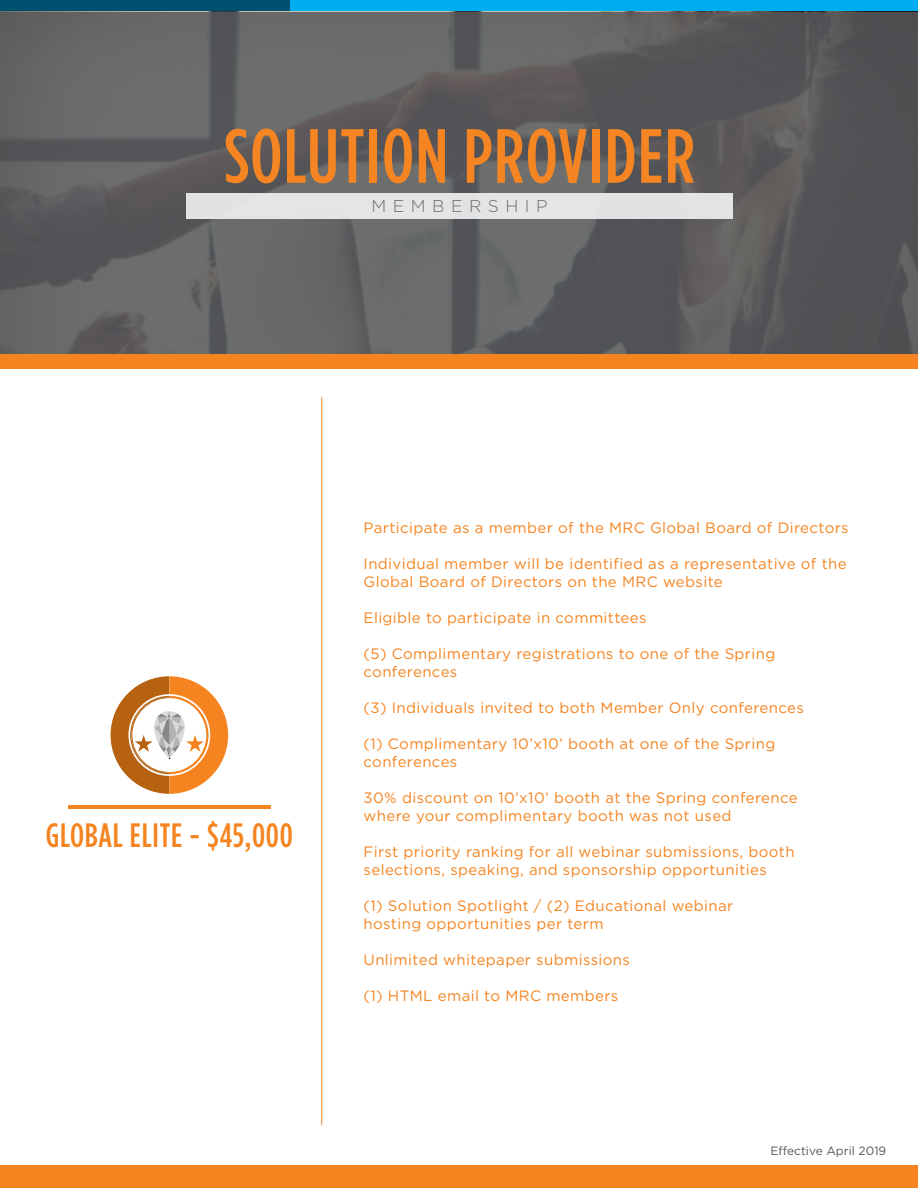
<style>
.page{position:relative;width:918px;height:1188px;background:#fff}
.page>*{position:absolute;margin:0;border:0;box-sizing:border-box;transform-origin:0 0}
.t1{font:500 76.65px "Gotham Condensed";letter-spacing:.02em;color:#f58522}
.t2{font:500 33.75px "Gotham Condensed";letter-spacing:.025em;color:#f58420}
.t3{font:300 17.1px "Gotham";letter-spacing:.38em;color:#6c6d70}
.t4{font:15px/18px "Gotham";letter-spacing:.025em;color:#f58420}
.t5{font:12px "Gotham";color:#57585a}
</style>
<div class="page">
<div style="left:0;top:1166px;width:918px;height:22px;background:#f58420"></div>
<div style="left:290px;top:0;width:628px;height:12px;background:#00aeef"></div>
<div style="left:0;top:0;width:290px;height:12px;background:#004f6e"></div>
<svg style="left:111px;top:676px;width:117px;height:118px"></svg>
<hr style="left:68px;top:805px;width:203px;height:3px;background:#f58420">
<svg style="left:0;top:12px;width:918px;height:342px"></svg>
<div style="left:186px;top:193px;width:547px;height:26px;background:#e4e5e6"></div>
<div style="left:0;top:354px;width:918px;height:14px;background:#f58420"></div>
<hr style="left:321px;top:398px;width:1px;height:727px;background:#f58420">
<p class="t1" style="left:224px;top:111px;width:472px">SOLUTION PROVIDER</p>
<p class="t3" style="left:372px;top:195px;width:178px">MEMBERSHIP</p>
<p class="t2" style="left:46px;top:815px;width:249px">GLOBAL ELITE - $45,000</p>
<p class="t4" style="left:364px;top:519px;width:487px">Participate as a member of the MRC Global Board of Directors</p>
<p class="t4" style="left:364px;top:555px;width:485px">Individual member will be identified as a representative of the<br>Global Board of Directors on the MRC website</p>
<p class="t4" style="left:364px;top:609px;width:284px">Eligible to participate in committees</p>
<p class="t4" style="left:364px;top:645px;width:413px">(5) Complimentary registrations to one of the Spring conferences</p>
<p class="t4" style="left:364px;top:699px;width:442px">(3) Individuals invited to both Member Only conferences</p>
<p class="t4" style="left:364px;top:735px;width:413px">(1) Complimentary 10’x10’ booth at one of the Spring conferences</p>
<p class="t4" style="left:364px;top:789px;width:436px">30% discount on 10’x10’ booth at the Spring conference where your complimentary booth was not used</p>
<p class="t4" style="left:364px;top:843px;width:433px">First priority ranking for all webinar submissions, booth selections, speaking, and sponsorship opportunities</p>
<p class="t4" style="left:364px;top:897px;width:371px">(1) Solution Spotlight / (2) Educational webinar</p>
<p class="t4" style="left:364px;top:915px;width:242px">hosting opportunities per term</p>
<p class="t4" style="left:364px;top:951px;width:268px">Unlimited whitepaper submissions</p>
<p class="t4" style="left:364px;top:987px;width:256px">(1) HTML email to MRC members</p>
<p class="t5" style="left:770px;top:1143px;width:118px">Effective April 2019</p>
</div>
